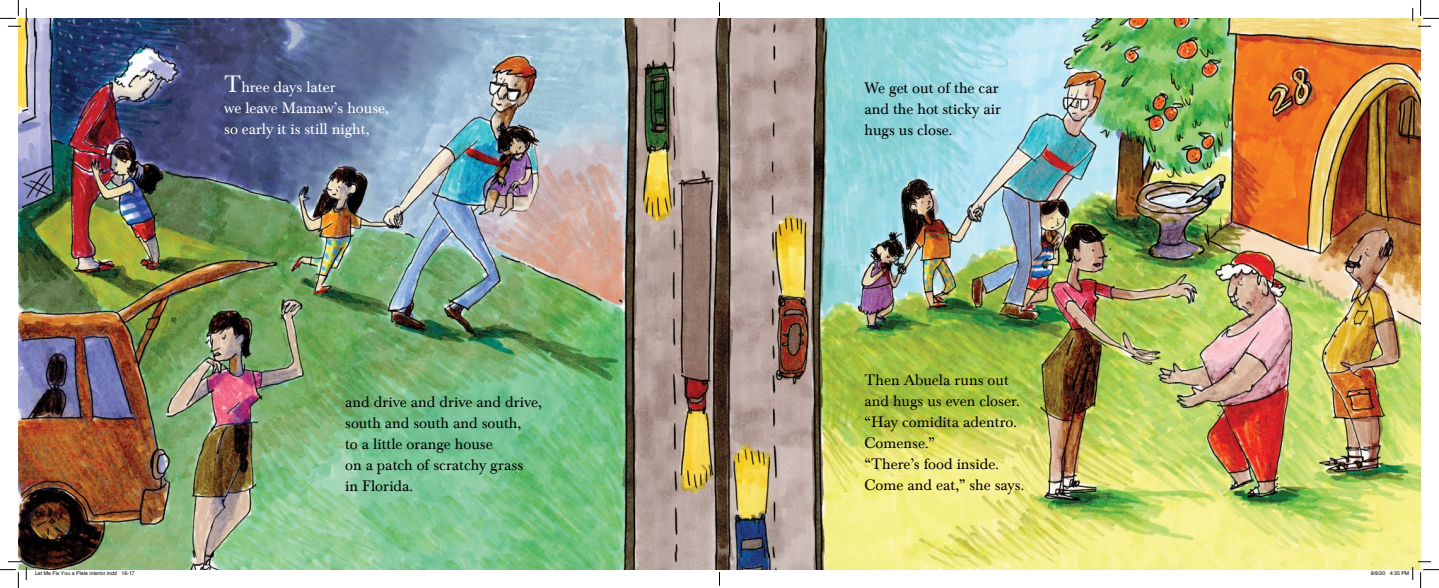
<style>
.page{position:relative;width:1439px;height:588px;background:#fff}
.page>*{position:absolute;margin:0;border:0;box-sizing:border-box;transform-origin:0 0}
.t1{font:15.75px/21px "Baskerville Com";color:#000}
.t2{font:15.75px/21px "Baskerville Com";color:#fff}
.t3{font:5.25px "Helvetica";color:#000}
.s1{font-size:24.5px}
</style>
<div class="page">
<img style="left:18px;top:18px;width:1402px;height:552px">
<svg style="left:0;top:0;width:27px;height:27px"></svg>
<svg style="left:0;top:561px;width:27px;height:27px"></svg>
<svg style="left:1412px;top:0;width:26px;height:27px"></svg>
<svg style="left:1370px;top:561px;width:68px;height:27px"></svg>
<svg style="left:719px;top:3px;width:1px;height:13px"></svg>
<svg style="left:719px;top:572px;width:1px;height:13px"></svg>
<p class="t2" style="left:224px;top:76px;width:166px"><span class="s1">T</span>hree days later<br>we leave Mamaw’s house, so early it is still night,</p>
<p class="t1" style="left:345px;top:391px;width:198px">and drive and drive and drive, south and south and south,<br>to a little orange house<br>on a patch of scratchy grass<br>in Florida.</p>
<p class="t1" style="left:864px;top:78px;width:138px">We get out of the car and the hot sticky air hugs us close.</p>
<p class="t1" style="left:864px;top:370px;width:161px">Then Abuela runs out and hugs us even closer. “Hay comidita adentro.<br>Comense.”<br>“There’s food inside.<br>Come and eat,” she says.</p>
<p class="t3" style="left:35px;top:570px;width:101px">Let Me Fix You a Plate interior.indd 16-17</p>
<p class="t3" style="left:1370px;top:570px;width:40px">9/8/20 4:35 PM</p>
</div>
